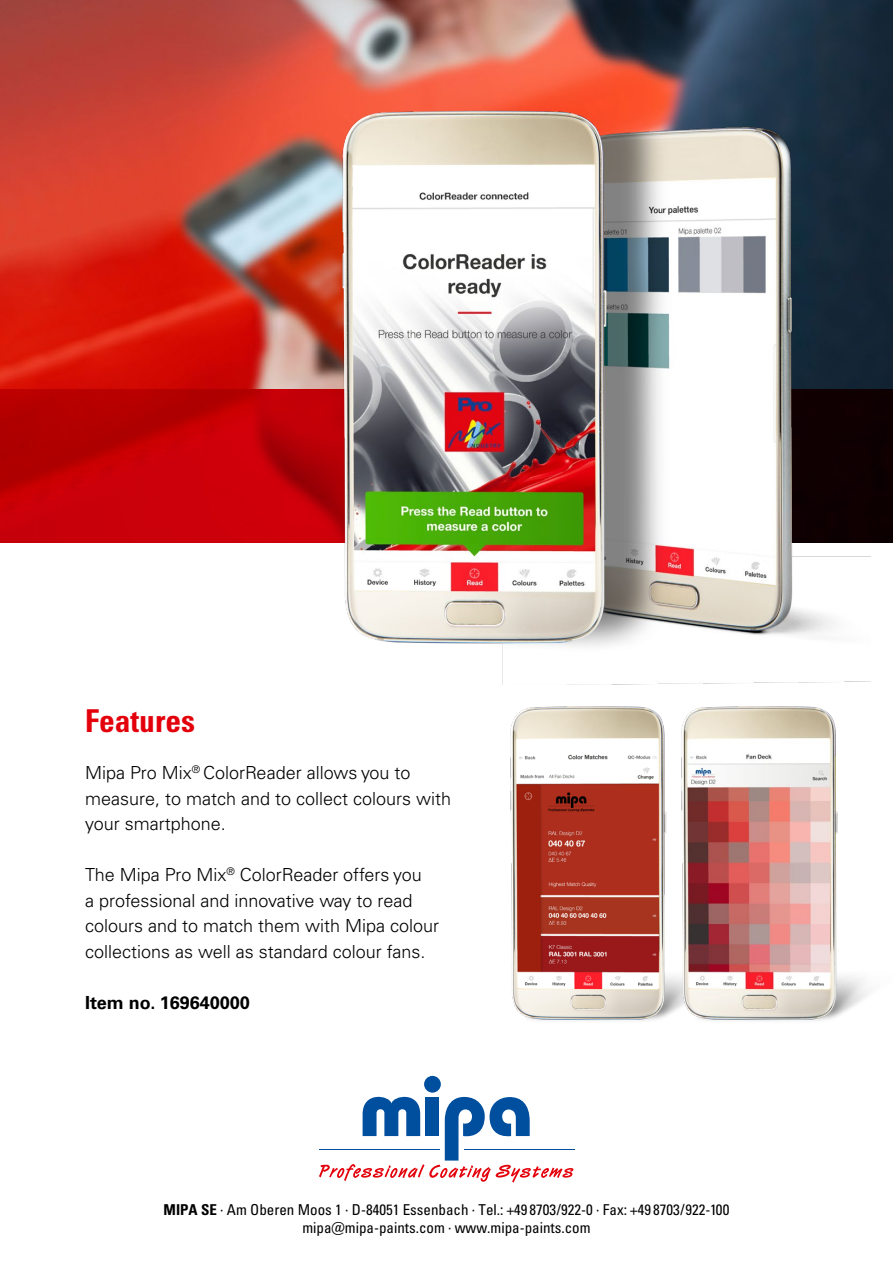
<style>
.page{position:relative;width:893px;height:1263px;background:#fff}
.page>*{position:absolute;margin:0;border:0;box-sizing:border-box;transform-origin:0 0}
.t1{font:31.5px "Univers LTCYR 67 Bold Cond";color:#e3000b}
.t2{font:300 18px/25.5px "Univers LT Pro 45";color:#000}
.t3{font:700 18px "Univers LT Pro 65";color:#000}
.t4{font:condensed 15px/18px "Univers LTCYR 57";color:#000;text-align:center}
.s1{font-family:"Univers LTCYR 67 Bold Cond";font-stretch:normal}
</style>
<div class="page">
<hr style="left:464px;top:1149px;width:110px;height:1px;background:#004e9e">
<div style="left:424px;top:1076px;width:17px;height:16px;background:#004e9e;border-radius:50%"></div>
<svg style="left:319px;top:1091px;width:254px;height:91px"></svg>
<img style="left:0;top:0;width:893px;height:390px">
<svg style="left:0;top:390px;width:893px;height:153px;background:#b50005"></svg>
<img style="left:306px;top:71px;width:564px;height:613px">
<img style="left:510px;top:706px;width:168px;height:315px">
<img style="left:678px;top:706px;width:191px;height:315px">
<h1 class="t1" style="left:85px;top:701px;width:112px">Features</h1>
<p class="t2" style="left:85px;top:760px;width:368px">Mipa Pro Mix<sup>®</sup> ColorReader allows you to measure, to match and to collect colours with your smartphone.</p>
<p class="t2" style="left:85px;top:862px;width:356px">The Mipa Pro Mix<sup>®</sup> ColorReader offers you<br>a professional and innovative way to read colours and to match them with Mipa colour collections as well as standard colour fans.</p>
<p class="t3" style="left:85px;top:991px;width:166px">Item no. 169640000</p>
<p class="t4" style="left:164px;top:1200px;width:567px"><span class="s1">MIPA SE</span> · Am Oberen Moos 1 · D-84051 Essenbach · Tel.: +49 8703/922-0 · Fax: +49 8703/922-100 mipa@mipa-paints.com · www.mipa-paints.com</p>
</div>
